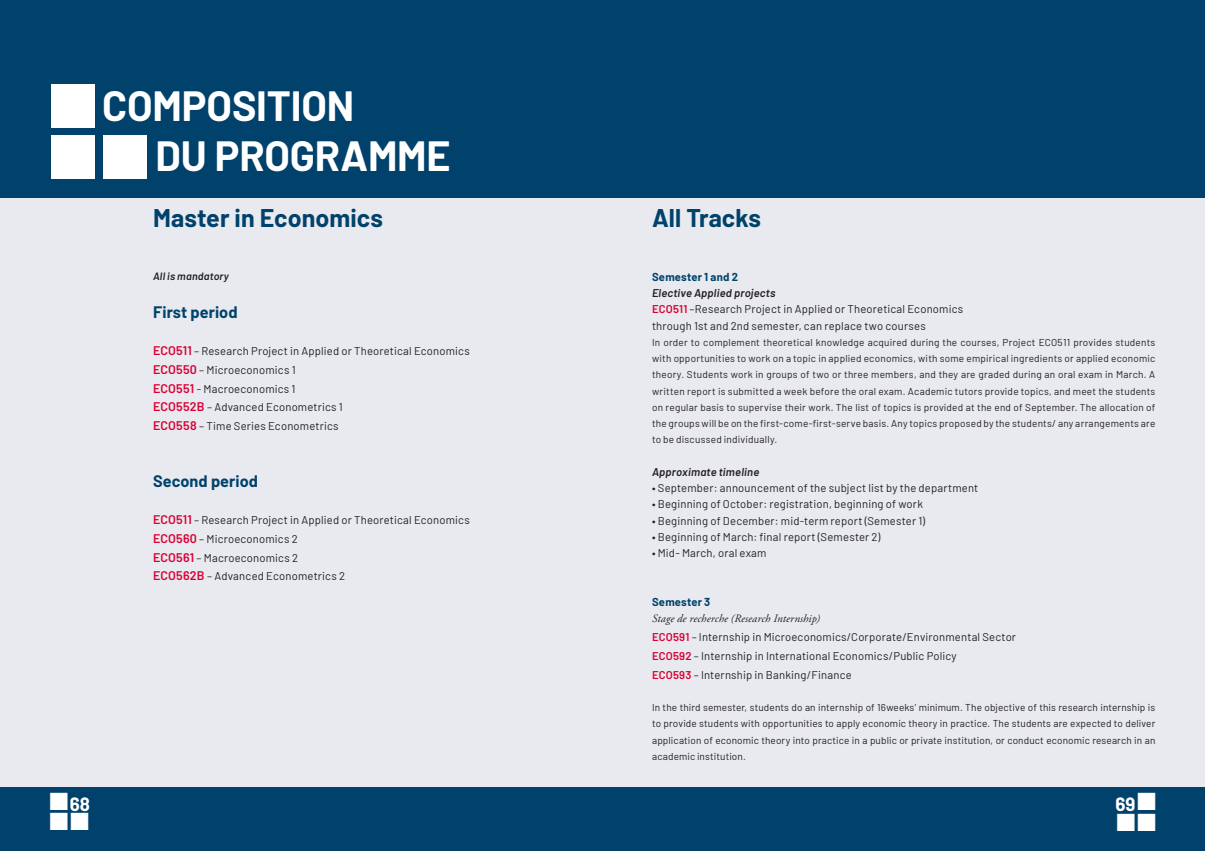
<style>
.page{position:relative;width:1205px;height:851px;background:#fff}
.page>*{position:absolute;margin:0;border:0;box-sizing:border-box;transform-origin:0 0}
.t1{font:62.5px "Zapf Dingbats ITC";color:#fff}
.t2{font:700 41.25px/50px "Barlow";letter-spacing:-.005em;color:#fff}
.t3{font:700 25px "Barlow";letter-spacing:.005em;color:#00426b}
.t4{font:700 18.75px "Barlow";color:#fff}
.t5{font:700 16.25px "Barlow";letter-spacing:.005em;color:#00426b}
.t6{font:11.25px/18.8px "Barlow";letter-spacing:.015em;color:#231f20}
.t7{font:italic 11.25px "Adobe Garamond Pro";letter-spacing:.01em;color:#231f20}
.t8{font:700 11.25px "Barlow";letter-spacing:.02em;color:#00426b}
.t9{font:italic 600 11.25px "Barlow";letter-spacing:.015em;color:#231f20}
.t10{font:italic 600 10.62px "Barlow";letter-spacing:.02em;color:#231f20}
.t11{font:10px/16.2px "Barlow";letter-spacing:.015em;color:#231f20;text-align:justify}
.s1{font-weight:600;font-size:12.5px;color:#da0035}
.s2{font-weight:600;font-style:italic}
.s3{font-weight:600;color:#da0035}
.s4{font-weight:500}
</style>
<div class="page">
<div style="left:0;top:0;width:602px;height:850px;background:#e8eaef"></div>
<div style="left:602px;top:0;width:603px;height:850px;background:#e8eaef"></div>
<div style="left:0;top:0;width:602px;height:197px;background:#00426b"></div>
<div style="left:602px;top:0;width:603px;height:197px;background:#00426b"></div>
<div style="left:0;top:787px;width:602px;height:63px;background:#00426b"></div>
<div style="left:602px;top:787px;width:603px;height:63px;background:#00426b"></div>
<h1 class="t1" style="left:50px;top:76px;width:49px">■</h1>
<h2 class="t2" style="left:155px;top:78px;width:297px;text-indent:-53px">COMPOSITION<br>DU PROGRAMME</h2>
<h3 class="t3" style="left:153px;top:199px;width:231px">Master in Economics</h3>
<p class="t10" style="left:153px;top:268px;width:77px">All is mandatory</p>
<h3 class="t5" style="left:153px;top:300px;width:86px">First period</h3>
<p class="t6" style="left:153px;top:341px;width:318px"><span class="s1">ECO511</span> – Research Project in Applied or Theoretical Economics <span class="s1">ECO550</span> – Microeconomics 1<br><span class="s1">ECO551</span> - Macroeconomics 1<br><span class="s1">ECO552B</span> – Advanced Econometrics 1<br><span class="s1">ECO558</span> – Time Series Econometrics</p>
<h3 class="t5" style="left:153px;top:468px;width:106px">Second period</h3>
<p class="t6" style="left:153px;top:509px;width:318px"><span class="s1">ECO511</span> – Research Project in Applied or Theoretical Economics <span class="s1">ECO560</span> – Microeconomics 2<br><span class="s1">ECO561</span> – Macroeconomics 2<br><span class="s1">ECO562B</span> – Advanced Econometrics 2</p>
<h3 class="t3" style="left:652px;top:199px;width:111px">All Tracks</h3>
<p class="t8" style="left:652px;top:268px;width:87px">Semester 1 and 2</p>
<p class="t6" style="left:652px;top:284px;width:313px;line-height:16.2px"><span class="s2">Elective Applied projects<br></span><span class="s3">ECO511</span> –Research Project in Applied or Theoretical Economics through 1st and 2nd semester, can replace two courses</p>
<p class="t11" style="left:652px;top:333px;width:505px">In order to complement theoretical knowledge acquired during the courses, Project ECO511 provides students with opportunities to work on a topic in applied economics, with some empirical ingredients or applied economic theory. Students work in groups of two or three members, and they are graded during an oral exam in March. A written report is submitted a week before the oral exam. Academic tutors provide topics, and meet the students on regular basis to supervise their work. The list of topics is provided at the end of September. The allocation of the groups will be on the first-come-first-serve basis. Any topics proposed by the students/ any arrangements are to be discussed individually.</p>
<p class="t9" style="left:652px;top:463px;width:109px">Approximate timeline</p>
<p class="t6" style="left:652px;top:477px;width:328px"><span class="s4">•</span> September: announcement of the subject list by the department</p>
<p class="t6" style="left:652px;top:494px;width:272px"><span class="s4">•</span> Beginning of October: registration, beginning of work</p>
<p class="t6" style="left:652px;top:510px;width:274px"><span class="s4">•</span> Beginning of December: mid-term report (Semester 1)</p>
<p class="t6" style="left:652px;top:526px;width:230px"><span class="s4">•</span> Beginning of March: final report (Semester 2)</p>
<p class="t6" style="left:652px;top:542px;width:116px"><span class="s4">•</span> Mid- March, oral exam</p>
<p class="t8" style="left:652px;top:593px;width:60px">Semester 3</p>
<p class="t7" style="left:652px;top:611px;width:169px">Stage de recherche (Research Internship)</p>
<p class="t6" style="left:652px;top:626px;width:365px"><span class="s3">ECO591</span> – Internship in Microeconomics/Corporate/Environmental Sector<br><span class="s3">ECO592</span> – Internship in International Economics/Public Policy<br><span class="s3">ECO593</span> – Internship in Banking/Finance</p>
<p class="t11" style="left:652px;top:698px;width:505px">In the third semester, students do an internship of 16weeks’ minimum. The objective of this research internship is to provide students with opportunities to apply economic theory in practice. The students are expected to deliver application of economic theory into practice in a public or private institution, or conduct economic research in an academic institution.</p>
<h3 class="t4" style="left:50px;top:789px;width:42px">■68</h3>
<h3 class="t4" style="left:1115px;top:789px;width:22px">69</h3>
</div>
